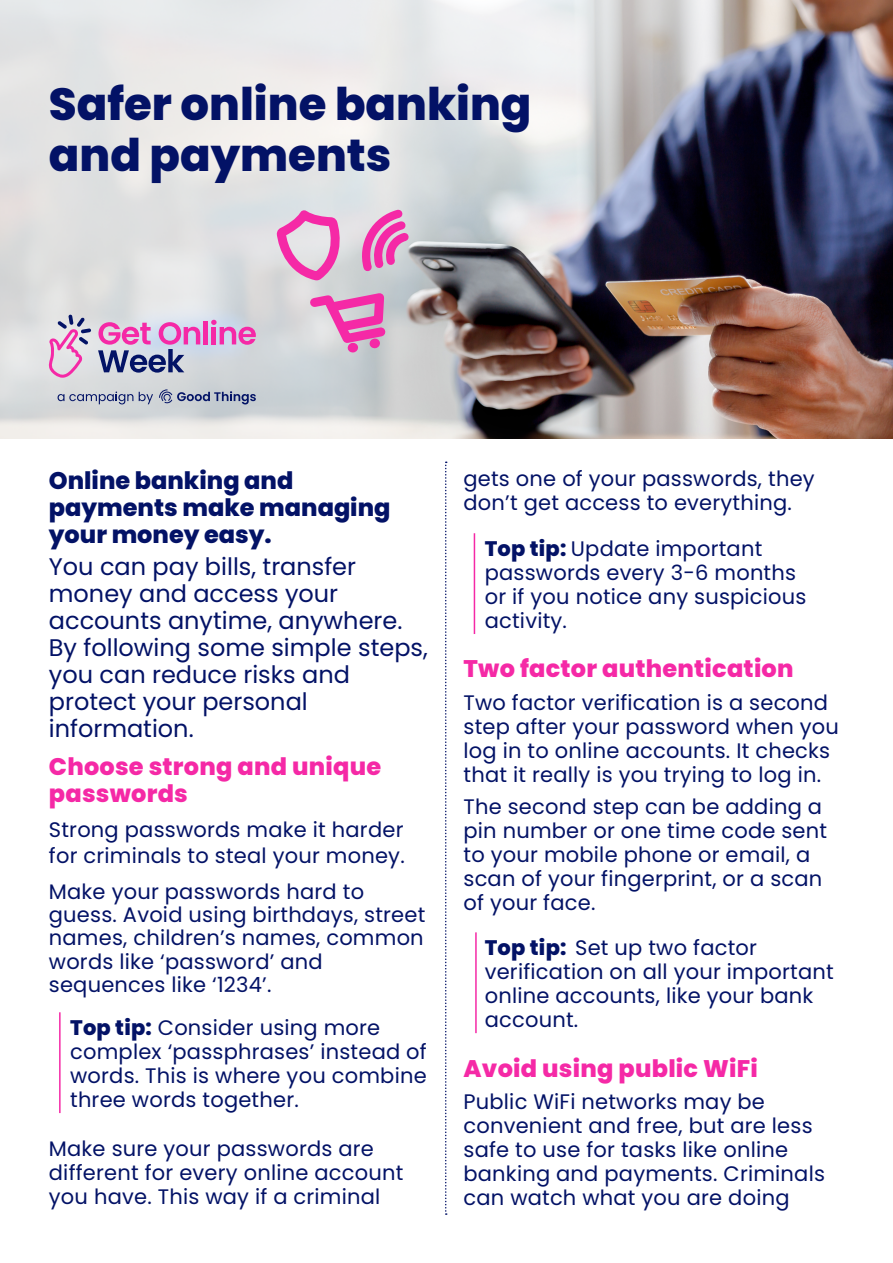
<style>
.page{position:relative;width:893px;height:1263px;background:#fff}
.page>*{position:absolute;margin:0;border:0;box-sizing:border-box;transform-origin:0 0}
.t1{font:800 45px/51px "Poppins";color:#031266}
.t2{font:24px/27px "Poppins";color:#031266}
.t3{font:800 24px/27px "Poppins";letter-spacing:.01em;color:#f529a6}
.t4{font:800 24px/27px "Poppins";color:#031266}
.t5{font:21px/24px "Poppins";letter-spacing:.01em;color:#031266}
.s1{font-weight:800}
</style>
<div class="page">
<svg style="left:445px;top:461px;width:2px;height:754px"></svg>
<hr style="left:474px;top:533px;width:1px;height:101px;background:#f529a6">
<hr style="left:475px;top:932px;width:2px;height:101px;background:#f529a6">
<hr style="left:59px;top:1012px;width:2px;height:101px;background:#f529a6">
<img style="left:0;top:0;width:893px;height:438px">
<svg style="left:58px;top:391px;width:75px;height:13px"></svg>
<svg style="left:139px;top:392px;width:14px;height:12px"></svg>
<svg style="left:159px;top:389px;width:97px;height:15px"></svg>
<svg style="left:49px;top:315px;width:42px;height:63px;background:#d6b6d1"></svg>
<hr style="left:204px;top:321px;width:4px;height:23px;background:#f529a6">
<svg style="left:211px;top:320px;width:45px;height:25px"></svg>
<svg style="left:98px;top:322px;width:102px;height:51px;background:#b697c3"></svg>
<svg style="left:270px;top:202px;width:145px;height:151px;background:#dcb1ce"></svg>
<p class="t1" style="left:49px;top:79px;width:484px">Safer online banking and payments</p>
<p class="t4" style="left:49px;top:468px;width:343px">Online banking and payments make managing your money easy.</p>
<p class="t2" style="left:49px;top:553px;width:380px">You can pay bills, transfer money and access your accounts anytime, anywhere.<br>By following some simple steps, you can reduce risks and protect your personal information.</p>
<p class="t3" style="left:49px;top:753px;width:334px">Choose strong and unique passwords</p>
<p class="t5" style="left:49px;top:817px;width:357px;line-height:25.2px">Strong passwords make it harder for criminals to steal your money.</p>
<p class="t5" style="left:49px;top:880px;width:378px;line-height:23.1px">Make your passwords hard to guess. Avoid using birthdays, street names, children’s names, common words like ‘password’ and sequences like ‘1234’.</p>
<p class="t5" style="left:70px;top:1015px;width:358px"><span class="s1">Top tip:</span> Consider using more complex ‘passphrases’ instead of words. This is where you combine three words together.</p>
<p class="t5" style="left:49px;top:1137px;width:356px">Make sure your passwords are different for every online account you have. This way if a criminal</p>
<p class="t5" style="left:463px;top:467px;width:353px">gets one of your passwords, they don’t get access to everything.</p>
<p class="t5" style="left:485px;top:536px;width:323px"><span class="s1">Top tip:</span> Update important passwords every 3-6 months or if you notice any suspicious activity.</p>
<h2 class="t3" style="left:463px;top:655px;width:332px">Two factor authentication</h2>
<p class="t5" style="left:463px;top:690px;width:377px">Two factor verification is a second step after your password when you log in to online accounts. It checks that it really is you trying to log in.</p>
<p class="t5" style="left:463px;top:795px;width:365px">The second step can be adding a pin number or one time code sent to your mobile phone or email, a scan of your fingerprint, or a scan of your face.</p>
<p class="t5" style="left:485px;top:936px;width:350px"><span class="s1">Top tip:</span> Set up two factor verification on all your important online accounts, like your bank account.</p>
<h2 class="t3" style="left:463px;top:1055px;width:296px">Avoid using public WiFi</h2>
<p class="t5" style="left:463px;top:1090px;width:363px">Public WiFi networks may be convenient and free, but are less safe to use for tasks like online banking and payments. Criminals can watch what you are doing</p>
</div>
